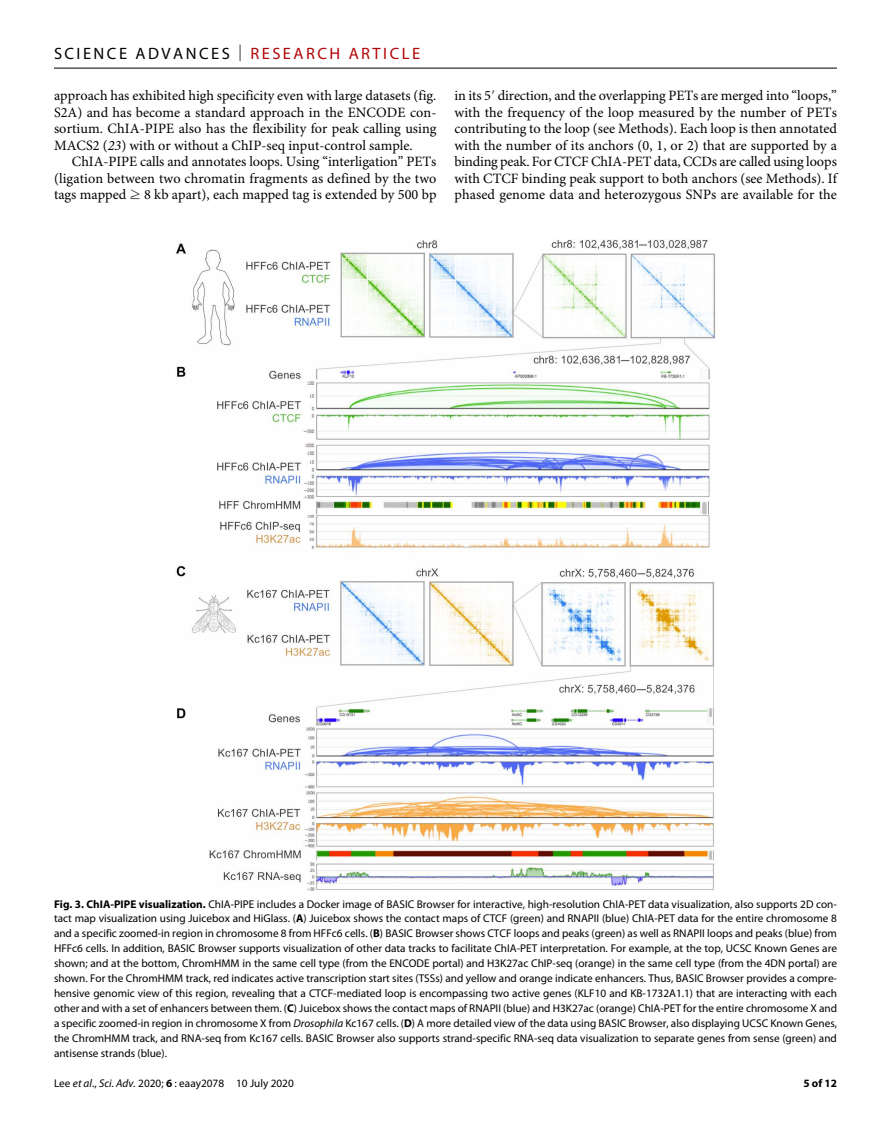
<style>
.page{position:relative;width:891px;height:1134px;background:#fff}
.page>*{position:absolute;margin:0;border:0;box-sizing:border-box;transform-origin:0 0}
.t1{font:16.5px "Myriad Pro";letter-spacing:.15em;color:#000}
.t2{font:14.25px/16.5px "Minion Pro";color:#000;text-align:justify}
.t3{font:11.25px/15px "Myriad Pro";color:#000;text-align:justify}
.t4{font:700 11.25px "Myriad Pro";color:#000}
.s1{font-weight:300}
.s2{color:#b10508}
.s3{font-style:italic}
.s4{font-weight:700}
</style>
<div class="page">
<hr style="left:54px;top:68px;width:783px;height:1px;background:#000">
<img style="left:176px;top:239px;width:539px;height:652px">
<h1 class="t1" style="left:54px;top:40px;width:368px">SCIENCE ADVANCES <span class="s1">|</span> <span class="s2">RESEARCH ARTICLE</span></h1>
<p class="t2" style="left:54px;top:89px;width:384px">approach has exhibited high specificity even with large datasets (fig.<br>S2A) and has become a standard approach in the ENCODE con&shy;sortium. ChIA-PIPE also has the flexibility for peak calling using MACS2 (<span class="s3">23</span>) with or without a ChIP-seq input-control sample.</p>
<p class="t2" style="left:54px;top:155px;width:384px;text-indent:18px">ChIA-PIPE calls and annotates loops. Using “interligation” PETs (ligation between two chromatin fragments as defined by the two tags mapped ≥ 8 kb apart), each mapped tag is extended by 500 bp</p>
<p class="t2" style="left:454px;top:89px;width:384px">in its 5′ direction, and the overlapping PETs are merged into “loops,” with the frequency of the loop measured by the number of PETs contributing to the loop (see Methods). Each loop is then annotated with the number of its anchors (0, 1, or 2) that are supported by a binding peak. For CTCF ChIA-PET data, CCDs are called using loops with CTCF binding peak support to both anchors (see Methods). If phased genome data and heterozygous SNPs are available for the</p>
<p class="t3" style="left:54px;top:896px;width:785px"><span class="s4">Fig. 3. ChIA-PIPE visualization.</span> ChIA-PIPE includes a Docker image of BASIC Browser for interactive, high-resolution ChIA-PET data visualization, also supports 2D con&shy;tact map visualization using Juicebox and HiGlass. (<span class="s4">A</span>) Juicebox shows the contact maps of CTCF (green) and RNAPII (blue) ChIA-PET data for the entire chromosome 8 and a specific zoomed-in region in chromosome 8 from HFFc6 cells. (<span class="s4">B</span>) BASIC Browser shows CTCF loops and peaks (green) as well as RNAPII loops and peaks (blue) from HFFc6 cells. In addition, BASIC Browser supports visualization of other data tracks to facilitate ChIA-PET interpretation. For example, at the top, UCSC Known Genes are shown; and at the bottom, ChromHMM in the same cell type (from the ENCODE portal) and H3K27ac ChIP-seq (orange) in the same cell type (from the 4DN portal) are shown. For the ChromHMM track, red indicates active transcription start sites (TSSs) and yellow and orange indicate enhancers. Thus, BASIC Browser provides a compre&shy;hensive genomic view of this region, revealing that a CTCF-mediated loop is encompassing two active genes (KLF10 and KB-1732A1.1) that are interacting with each other and with a set of enhancers between them. (<span class="s4">C</span>) Juicebox shows the contact maps of RNAPII (blue) and H3K27ac (orange) ChIA-PET for the entire chromosome X and a specific zoomed-in region in chromosome X from <span class="s3">Drosophila</span> Kc167 cells. (<span class="s4">D</span>) A more detailed view of the data using BASIC Browser, also displaying UCSC Known Genes, the ChromHMM track, and RNA-seq from Kc167 cells. BASIC Browser also supports strand-specific RNA-seq data visualization to separate genes from sense (green) and antisense strands (blue).</p>
<p class="t3" style="left:54px;top:1076px;width:241px">Lee <span class="s3">et al</span>., <span class="s3">Sci. Adv.</span> 2020; <span class="s4">6</span> : eaay2078 10 July 2020</p>
<p class="t4" style="left:803px;top:1074px;width:35px">5 of 12</p>
</div>
